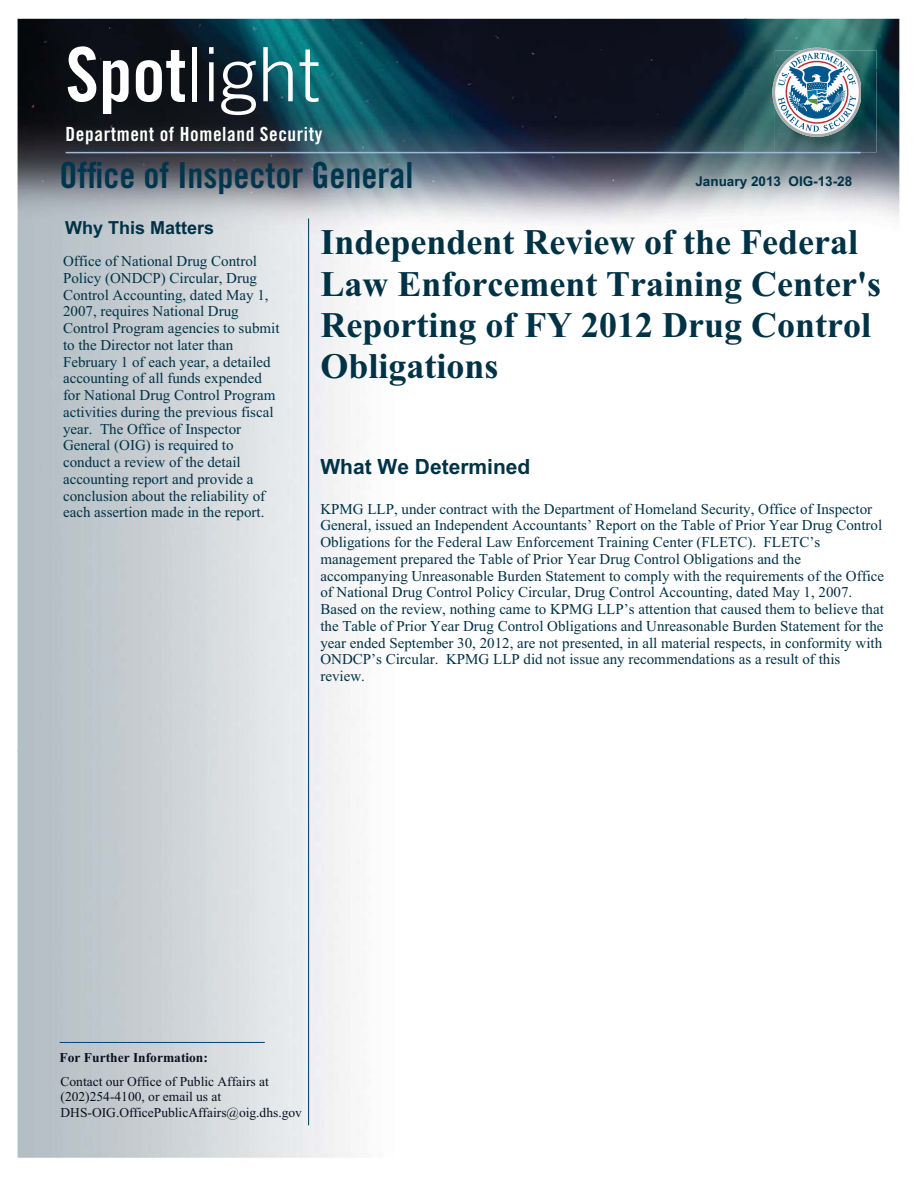
<style>
.page{position:relative;width:918px;height:1188px;background:#fff}
.page>*{position:absolute;margin:0;border:0;box-sizing:border-box;transform-origin:0 0}
.t1{font:300 75px "Trade Gothic LT Std";color:#fff}
.t2{font:700 36px "Times New Roman";color:#003246}
.t3{font:36px "Trade Gothic LT Std Bd Cn 20";color:#00364d}
.t4{font:700 21px "Arial";color:#003246}
.t5{font:19.5px "Trade Gothic LT Std Bd Cn 20";letter-spacing:.03em;color:#fff}
.t6{font:700 18px "Arial";color:#003246}
.t7{font:15px/16.8px "Times New Roman";color:#003246}
.t8{font:13.5px/23.2px "Times New Roman";color:#0b0f1f}
.t9{font:700 13.5px "Arial";color:#003246}
.s1{font-family:"Trade Gothic LT Std Bd Cn 20";font-weight:400}
.s2{font-weight:700}
</style>
<div class="page">
<img style="left:18px;top:19px;width:727px;height:1139px">
<img style="left:745px;top:19px;width:155px;height:51px">
<img style="left:745px;top:70px;width:52px;height:143px">
<img style="left:851px;top:70px;width:49px;height:147px">
<img style="left:797px;top:153px;width:54px;height:58px">
<img style="left:775px;top:50px;width:101px;height:102px">
<img style="left:777px;top:137px;width:84px;height:7px">
<svg style="left:772px;top:47px;width:89px;height:90px"></svg>
<hr style="left:60px;top:1042px;width:205px;height:1px;background:#047">
<hr style="left:66px;top:152px;width:795px;height:1px;background:#9eb9da">
<hr style="left:308px;top:219px;width:1px;height:906px;background:#00364d">
<p class="t1" style="left:66px;top:32px;width:256px"><span class="s1">Spot</span>light</p>
<p class="t5" style="left:66px;top:123px;width:258px">Department of Homeland Security</p>
<p class="t3" style="left:60px;top:155px;width:355px">Office of Inspector General</p>
<p class="t9" style="left:695px;top:173px;width:158px">January 2013 OIG-13-28</p>
<p class="t6" style="left:65px;top:217px;width:151px">Why This Matters</p>
<p class="t7" style="left:63px;top:254px;width:196px">Office of National Drug Control</p>
<p class="t2" style="left:321px;top:230px;width:539px">Independent Review of the Federal</p>
<p class="t7" style="left:63px;top:271px;width:207px">Policy (ONDCP) Circular, Drug<br>Control Accounting, dated May 1,</p>
<p class="t2" style="left:321px;top:272px;width:562px">Law Enforcement Training Center's</p>
<p class="t7" style="left:63px;top:304px;width:218px">2007, requires National Drug<br>Control Program agencies to submit to the Director not later than</p>
<p class="t2" style="left:321px;top:313px;width:552px">Reporting of FY 2012 Drug Control</p>
<p class="t7" style="left:63px;top:355px;width:209px">February 1 of each year, a detailed accounting of all funds expended</p>
<p class="t2" style="left:321px;top:355px;width:180px">Obligations</p>
<p class="t7" style="left:63px;top:388px;width:214px">for National Drug Control Program activities during the previous fiscal year. The Office of Inspector<br>General (OIG) is required to conduct a review of the detail accounting report and provide a</p>
<p class="t4" style="left:320px;top:454px;width:212px">What We Determined</p>
<p class="t7" style="left:63px;top:489px;width:204px">conclusion about the reliability of each assertion made in the report.</p>
<p class="t7" style="left:320px;top:502px;width:565px">KPMG LLP, under contract with the Department of Homeland Security, Office of Inspector General, issued an Independent Accountants’ Report on the Table of Prior Year Drug Control Obligations for the Federal Law Enforcement Training Center (FLETC). FLETC’s management prepared the Table of Prior Year Drug Control Obligations and the accompanying Unreasonable Burden Statement to comply with the requirements of the Office of National Drug Control Policy Circular, Drug Control Accounting, dated May 1, 2007.<br>Based on the review, nothing came to KPMG LLP’s attention that caused them to believe that the Table of Prior Year Drug Control Obligations and Unreasonable Burden Statement for the year ended September 30, 2012, are not presented, in all material respects, in conformity with ONDCP’s Circular. KPMG LLP did not issue any recommendations as a result of this review.</p>
<p class="t8" style="left:60px;top:1048px;width:211px"><span class="s2">For Further Information:<br></span>Contact our Office of Public Affairs at</p>
<p class="t8" style="left:61px;top:1090px;width:243px;line-height:15.5px">(202)254-4100, or email us at<br>DHS-OIG.OfficePublicAffairs@oig.dhs.gov</p>
</div>
